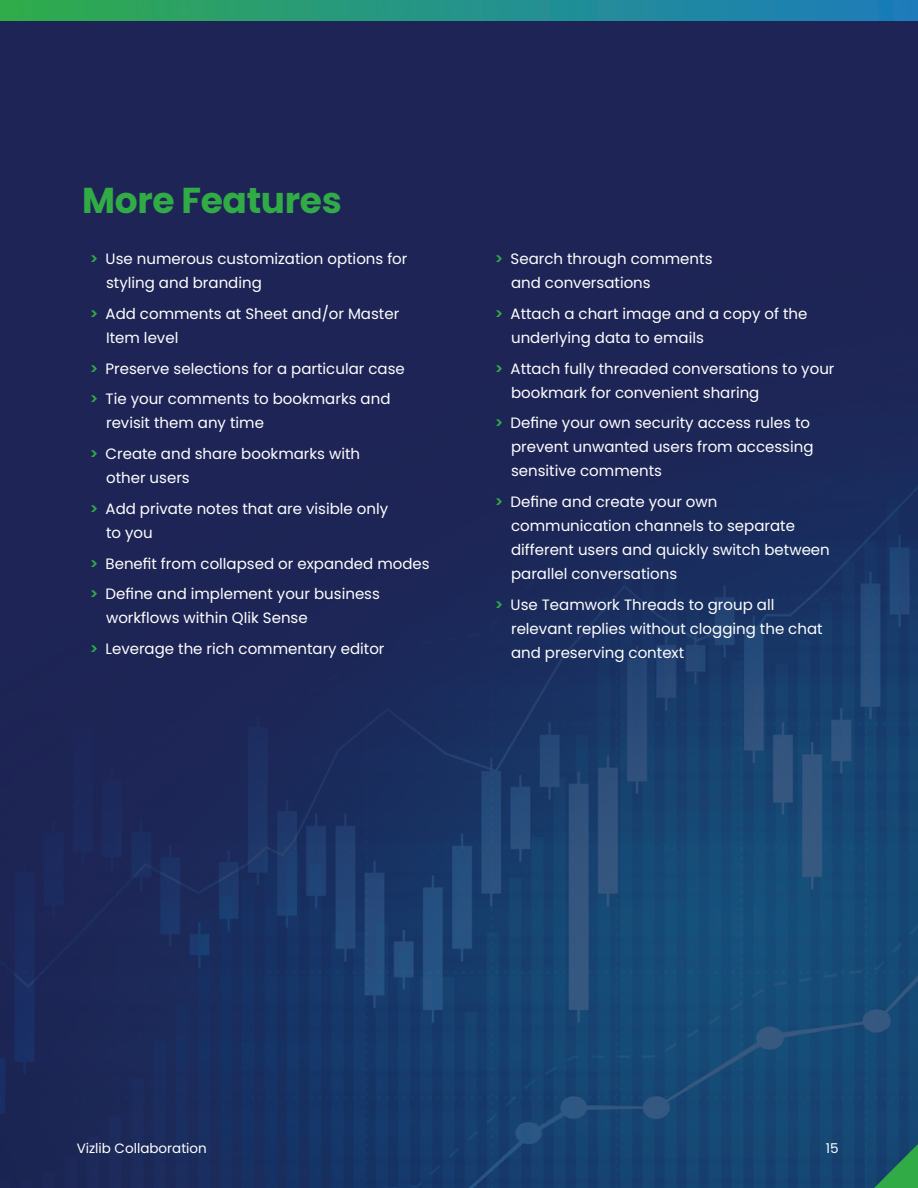
<style>
.page{position:relative;width:918px;height:1188px;background:#fff}
.page>*{position:absolute;margin:0;border:0;box-sizing:border-box;transform-origin:0 0}
.t1{font:700 36px "Poppins";letter-spacing:-.01em;color:#31ab46}
.bulleted_text{font:15px/24px "Poppins";color:#fff}
.t2{font:13.5px "Poppins";color:#fff}
.s1{font-weight:600;color:#31ab46}
</style>
<div class="page">
<img style="left:0;top:0;width:918px;height:1188px">
<svg style="left:874px;top:1144px;width:44px;height:44px;background:#23765b"></svg>
<p class="t1" style="left:82px;top:180px;width:261px">More Features</p>
<p class="bulleted_text" style="left:106px;top:247px;width:303px;text-indent:-16px"><span class="s1">&gt;</span> Use numerous customization options for styling and branding</p>
<p class="bulleted_text" style="left:106px;top:302px;width:295px;text-indent:-16px"><span class="s1">&gt;</span> Add comments at Sheet and/or Master<br>Item level</p>
<p class="bulleted_text" style="left:90px;top:356px;width:316px"><span class="s1">&gt;</span> Preserve selections for a particular case</p>
<p class="bulleted_text" style="left:106px;top:387px;width:286px;text-indent:-16px"><span class="s1">&gt;</span> Tie your comments to bookmarks and revisit them any time</p>
<p class="bulleted_text" style="left:106px;top:442px;width:256px;text-indent:-16px"><span class="s1">&gt;</span> Create and share bookmarks with other users</p>
<p class="bulleted_text" style="left:106px;top:497px;width:284px;text-indent:-16px"><span class="s1">&gt;</span> Add private notes that are visible only to you</p>
<p class="bulleted_text" style="left:90px;top:551px;width:341px"><span class="s1">&gt;</span> Benefit from collapsed or expanded modes</p>
<p class="bulleted_text" style="left:106px;top:582px;width:275px;text-indent:-16px"><span class="s1">&gt;</span> Define and implement your business workflows within Qlik Sense</p>
<p class="bulleted_text" style="left:90px;top:637px;width:296px"><span class="s1">&gt;</span> Leverage the rich commentary editor</p>
<p class="bulleted_text" style="left:511px;top:247px;width:203px;text-indent:-16px"><span class="s1">&gt;</span> Search through comments and conversations</p>
<p class="bulleted_text" style="left:511px;top:302px;width:298px;text-indent:-16px"><span class="s1">&gt;</span> Attach a chart image and a copy of the underlying data to emails</p>
<p class="bulleted_text" style="left:511px;top:356px;width:325px;text-indent:-16px"><span class="s1">&gt;</span> Attach fully threaded conversations to your bookmark for convenient sharing</p>
<p class="bulleted_text" style="left:511px;top:411px;width:304px;text-indent:-16px"><span class="s1">&gt;</span> Define your own security access rules to prevent unwanted users from accessing sensitive comments</p>
<p class="bulleted_text" style="left:511px;top:490px;width:320px;text-indent:-16px"><span class="s1">&gt;</span> Define and create your own communication channels to separate different users and quickly switch between parallel conversations</p>
<p class="bulleted_text" style="left:511px;top:593px;width:313px;text-indent:-16px"><span class="s1">&gt;</span> Use Teamwork Threads to group all relevant replies without clogging the chat and preserving context</p>
<p class="t2" style="left:77px;top:1141px;width:132px">Vizlib Collaboration</p>
<p class="t2" style="left:826px;top:1141px;width:14px">15</p>
</div>
